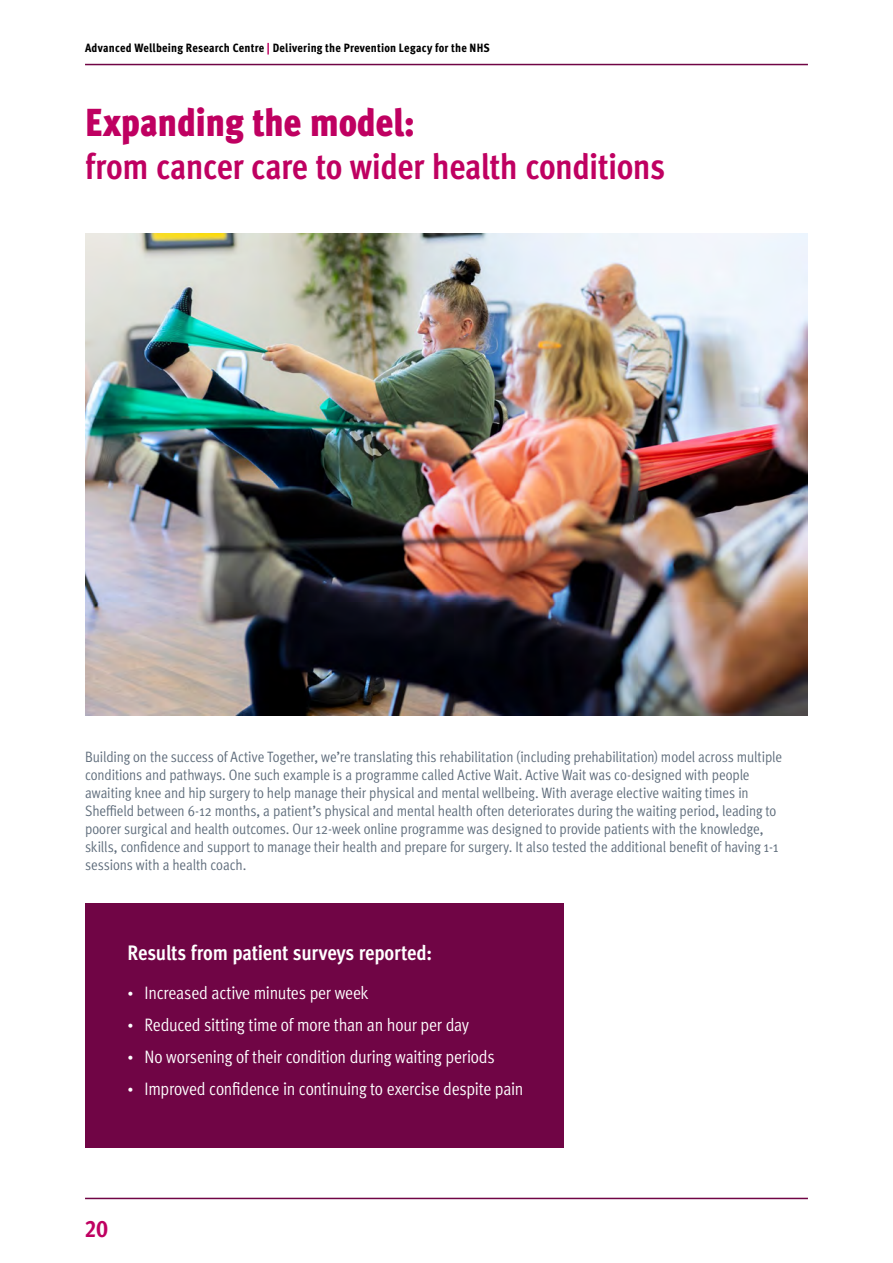
<style>
.page{position:relative;width:893px;height:1263px;background:#fff}
.page>*{position:absolute;margin:0;border:0;box-sizing:border-box;transform-origin:0 0}
.t1{font:900 condensed 39px "Meta Pro";letter-spacing:-.01em;color:#bf0061}
.t2{font:700 condensed 36px "Meta Pro";letter-spacing:-.015em;color:#bf0061}
.t3{font:700 condensed 24px "Meta Pro";color:#bf0061}
.t4{font:700 condensed 21px "Meta Pro";letter-spacing:-.01em;color:#fff}
.t5{font:18px "Meta Pro Cond Norm";letter-spacing:-.015em;color:#fff}
.t6{font:15px/18px "Meta Pro Cond Norm";letter-spacing:-.005em;color:#5e6c7b}
.t7{font:800 condensed 12px "Meta Pro";letter-spacing:.015em;color:#000}
.s1{color:#bf0061}
.s2{font-size:15px}
</style>
<div class="page">
<hr style="left:85px;top:1198px;width:723px;height:1px;background:#700545">
<hr style="left:85px;top:64px;width:723px;height:1px;background:#700545">
<div style="left:85px;top:903px;width:478px;height:244px;background:#700545"></div>
<img style="left:85px;top:234px;width:723px;height:481px">
<p class="t7" style="left:85px;top:38px;width:406px">Advanced Wellbeing Research Centre <span class="s1">|</span> Delivering the Prevention Legacy for the NHS</p>
<h1 class="t1" style="left:85px;top:91px;width:332px">Expanding the model:</h1>
<h2 class="t2" style="left:85px;top:139px;width:582px">from cancer care to wider health conditions</h2>
<p class="t6" style="left:85px;top:747px;width:698px">Building on the success of Active Together, we’re translating this rehabilitation (including prehabilitation) model across multiple conditions and pathways. One such example is a programme called Active Wait. Active Wait was co-designed with people awaiting knee and hip surgery to help manage their physical and mental wellbeing. With average elective waiting times in Sheffield between 6-12 months, a patient’s physical and mental health often deteriorates during the waiting period, leading to poorer surgical and health outcomes. Our 12-week online programme was designed to provide patients with the knowledge, skills, confidence and support to manage their health and prepare for surgery. It also tested the additional benefit of having 1-1 sessions with a health coach.</p>
<h3 class="t4" style="left:128px;top:936px;width:306px">Results from patient surveys reported:</h3>
<p class="t5" style="left:128px;top:979px;width:242px"><span class="s2">•</span> Increased active minutes per week</p>
<p class="t5" style="left:128px;top:1011px;width:343px"><span class="s2">•</span> Reduced sitting time of more than an hour per day</p>
<p class="t5" style="left:128px;top:1044px;width:369px"><span class="s2">•</span> No worsening of their condition during waiting periods</p>
<p class="t5" style="left:128px;top:1076px;width:397px"><span class="s2">•</span> Improved confidence in continuing to exercise despite pain</p>
<h3 class="t3" style="left:85px;top:1210px;width:25px">20</h3>
</div>
